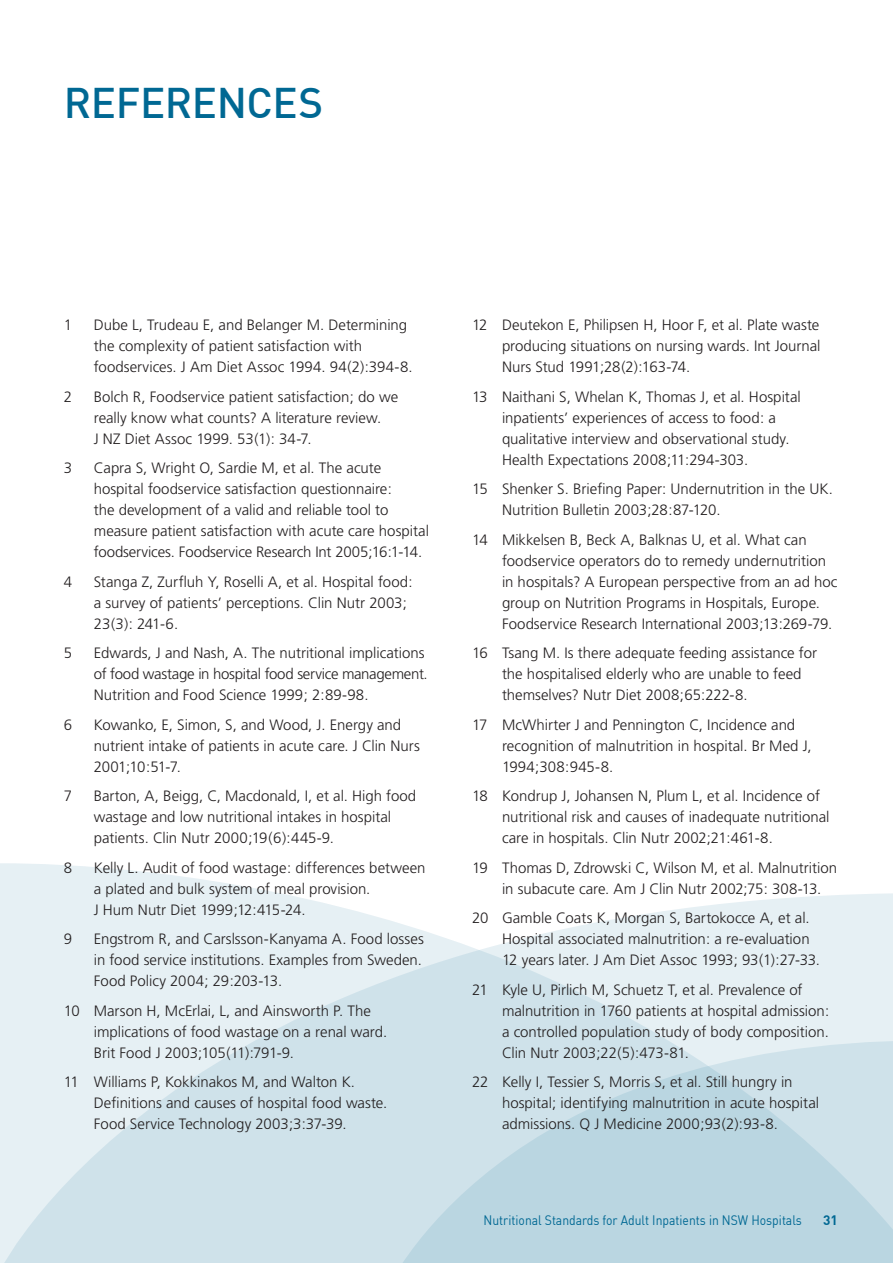
<style>
.page{position:relative;width:893px;height:1263px;background:#fff}
.page>*{position:absolute;margin:0;border:0;box-sizing:border-box;transform-origin:0 0}
.NEW_Page_Head_1{font:500 42px "DIN";letter-spacing:-.01em;color:#006893}
.t1{font:300 15px/21px "Frutiger";color:#231f20}
.t2{font:13.5px "DIN";color:#006893;scale:.9 1}
.t3{font:700 13.5px "DIN";color:#006893}
</style>
<div class="page">
<svg style="left:0;top:863px;width:893px;height:400px;background:#e1edf2"></svg>
<svg style="left:385px;top:1040px;width:508px;height:223px;background:#c4dbe5"></svg>
<p class="NEW_Page_Head_1" style="left:64px;top:76px;width:261px">REFERENCES</p>
<p class="t1" style="left:64px;top:315px;width:10px">1</p>
<p class="t1" style="left:94px;top:315px;width:320px">Dube L, Trudeau E, and Belanger M. Determining the complexity of patient satisfaction with foodservices. J Am Diet Assoc 1994. 94(2):394-8.</p>
<p class="t1" style="left:64px;top:386px;width:10px">2</p>
<p class="t1" style="left:94px;top:386px;width:306px">Bolch R, Foodservice patient satisfaction; do we really know what counts? A literature review.<br>J NZ Diet Assoc 1999. 53(1): 34-7.</p>
<p class="t1" style="left:64px;top:458px;width:10px">3</p>
<p class="t1" style="left:94px;top:458px;width:337px">Capra S, Wright O, Sardie M, et al. The acute hospital foodservice satisfaction questionnaire:<br>the development of a valid and reliable tool to measure patient satisfaction with acute care hospital foodservices. Foodservice Research Int 2005;16:1-14.</p>
<p class="t1" style="left:64px;top:571px;width:10px">4</p>
<p class="t1" style="left:94px;top:571px;width:320px">Stanga Z, Zurfluh Y, Roselli A, et al. Hospital food: a survey of patients’ perceptions. Clin Nutr 2003;<br>23(3): 241-6.</p>
<p class="t1" style="left:64px;top:643px;width:10px">5</p>
<p class="t1" style="left:94px;top:643px;width:335px">Edwards, J and Nash, A. The nutritional implications of food wastage in hospital food service management.<br>Nutrition and Food Science 1999; 2:89-98.</p>
<p class="t1" style="left:64px;top:714px;width:10px">6</p>
<p class="t1" style="left:94px;top:714px;width:328px">Kowanko, E, Simon, S, and Wood, J. Energy and nutrient intake of patients in acute care. J Clin Nurs<br>2001;10:51-7.</p>
<p class="t1" style="left:64px;top:786px;width:10px">7</p>
<p class="t1" style="left:94px;top:786px;width:324px">Barton, A, Beigg, C, Macdonald, I, et al. High food wastage and low nutritional intakes in hospital patients. Clin Nutr 2000;19(6):445-9.</p>
<p class="t1" style="left:64px;top:857px;width:10px">8</p>
<p class="t1" style="left:94px;top:857px;width:333px">Kelly L. Audit of food wastage: differences between a plated and bulk system of meal provision.<br>J Hum Nutr Diet 1999;12:415-24.</p>
<p class="t1" style="left:64px;top:929px;width:10px">9</p>
<p class="t1" style="left:94px;top:929px;width:332px">Engstrom R, and Carslsson-Kanyama A. Food losses in food service institutions. Examples from Sweden.<br>Food Policy 2004; 29:203-13.</p>
<p class="t1" style="left:94px;top:1000px;width:295px;text-indent:-30px">10 Marson H, McErlai, L, and Ainsworth P. The implications of food wastage on a renal ward.<br>Brit Food J 2003;105(11):791-9.</p>
<p class="t1" style="left:94px;top:1072px;width:295px;text-indent:-30px">11 Williams P, Kokkinakos M, and Walton K.<br>Definitions and causes of hospital food waste.<br>Food Service Technology 2003;3:37-39.</p>
<p class="t1" style="left:502px;top:315px;width:320px;text-align:justify;text-indent:-30px">12 Deutekon E, Philipsen H, Hoor F, et al. Plate waste producing situations on nursing wards. Int Journal Nurs Stud 1991;28(2):163-74.</p>
<p class="t1" style="left:502px;top:386px;width:300px;text-indent:-30px">13 Naithani S, Whelan K, Thomas J, et al. Hospital inpatients’ experiences of access to food: a qualitative interview and observational study.<br>Health Expectations 2008;11:294-303.</p>
<p class="t1" style="left:502px;top:479px;width:332px;text-indent:-30px">15 Shenker S. Briefing Paper: Undernutrition in the UK.<br>Nutrition Bulletin 2003;28:87-120.</p>
<p class="t1" style="left:502px;top:529px;width:337px;text-indent:-30px">14 Mikkelsen B, Beck A, Balknas U, et al. What can foodservice operators do to remedy undernutrition in hospitals? A European perspective from an ad hoc group on Nutrition Programs in Hospitals, Europe.<br>Foodservice Research International 2003;13:269-79.</p>
<p class="t1" style="left:502px;top:643px;width:317px;text-indent:-30px">16 Tsang M. Is there adequate feeding assistance for the hospitalised elderly who are unable to feed themselves? Nutr Diet 2008;65:222-8.</p>
<p class="t1" style="left:502px;top:714px;width:311px;text-indent:-30px">17 McWhirter J and Pennington C, Incidence and recognition of malnutrition in hospital. Br Med J,<br>1994;308:945-8.</p>
<p class="t1" style="left:502px;top:786px;width:329px;text-indent:-30px">18 Kondrup J, Johansen N, Plum L, et al. Incidence of nutritional risk and causes of inadequate nutritional care in hospitals. Clin Nutr 2002;21:461-8.</p>
<p class="t1" style="left:502px;top:857px;width:336px;text-indent:-30px">19 Thomas D, Zdrowski C, Wilson M, et al. Malnutrition in subacute care. Am J Clin Nutr 2002;75: 308-13.</p>
<p class="t1" style="left:502px;top:908px;width:320px;text-indent:-30px">20 Gamble Coats K, Morgan S, Bartokocce A, et al.<br>Hospital associated malnutrition: a re-evaluation<br>12 years later. J Am Diet Assoc 1993; 93(1):27-33.</p>
<p class="t1" style="left:502px;top:979px;width:329px;text-indent:-30px">21 Kyle U, Pirlich M, Schuetz T, et al. Prevalence of malnutrition in 1760 patients at hospital admission: a controlled population study of body composition.<br>Clin Nutr 2003;22(5):473-81.</p>
<p class="t1" style="left:502px;top:1072px;width:319px;text-indent:-30px">22 Kelly I, Tessier S, Morris S, et al. Still hungry in hospital; identifying malnutrition in acute hospital admissions. Q J Medicine 2000;93(2):93-8.</p>
<p class="t2" style="left:483px;top:1211px;width:355px">Nutritional Standards for Adult Inpatients in NSW Hospitals</p>
<p class="t3" style="left:823px;top:1211px;width:16px">31</p>
</div>
